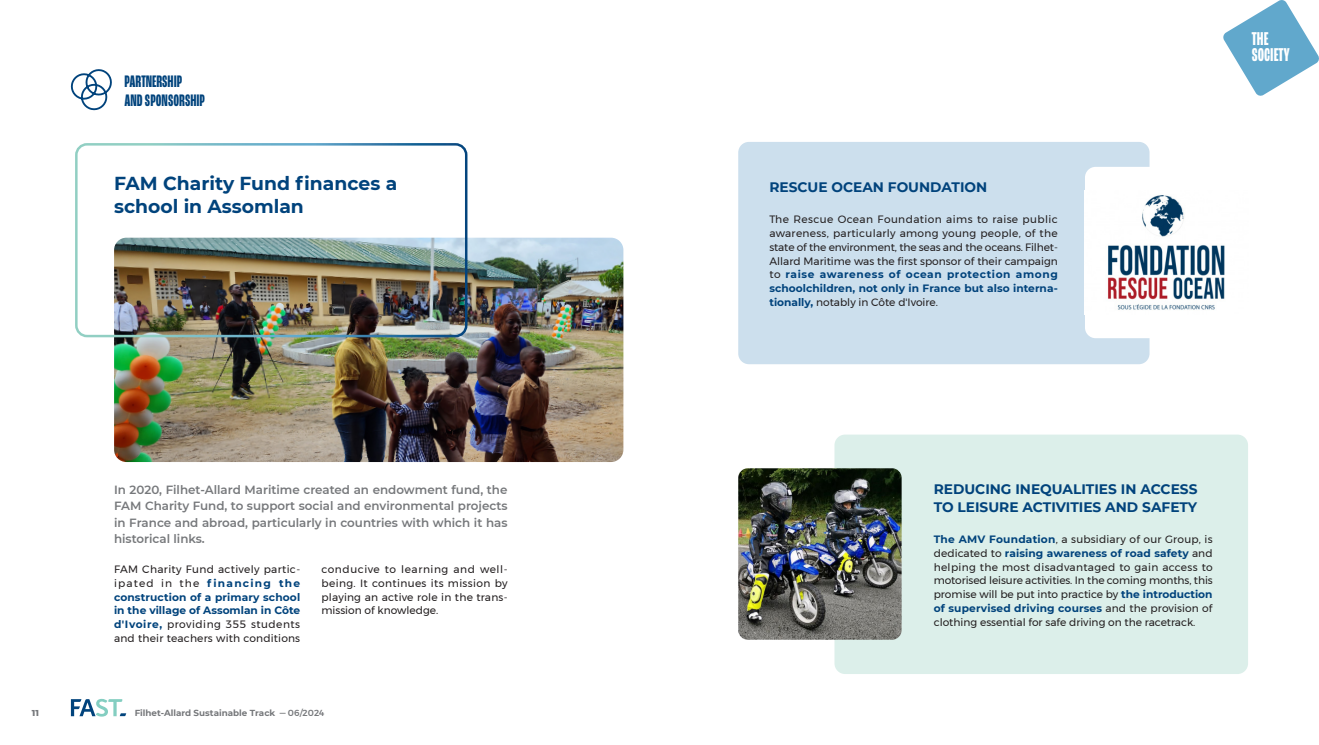
<style>
.page{position:relative;width:1319px;height:745px;background:#fff}
.page>*{position:absolute;margin:0;border:0;box-sizing:border-box;transform-origin:0 0}
.Grand_Titre{font:700 19.5px "FONTSPRINGDEMO Roc Grotesk Compressed";color:#fff}
.titre_brève{font:700 18.75px/23.8px "Montserrat";color:#01437c}
.Grand_Titre-2{font:700 17.5px/18.8px "FONTSPRINGDEMO Roc Grotesk Compressed";color:#01437c}
.Titre_encadré{font:700 13.75px/17.5px "Montserrat";color:#01437c}
.chapo_de_brève{font:600 11.88px/16.2px "Montserrat";color:#76787b;text-align:justify}
.BODY{font:10.62px/13.8px "Montserrat";color:#231f20;text-align:justify}
.t1{font:700 8.75px "Montserrat";color:#76787b}
.t2{font:800 8.75px "Montserrat";color:#76787b}
.s1{font-weight:700;color:#01437c}
.s2{font-weight:500}
</style>
<div class="page">
<svg style="left:71px;top:698px;width:55px;height:18px"></svg>
<div style="left:738px;top:142px;width:411px;height:222px;background:#ccdfed;border-radius:11px"></div>
<div style="left:1084px;top:167px;width:163px;height:171px;background:#fff;border-radius:11px"></div>
<img style="left:1107px;top:195px;width:118px;height:115px">
<svg style="left:1223px;top:0;width:95px;height:96px"></svg>
<svg style="left:70px;top:69px;width:42px;height:42px"></svg>
<div style="left:834px;top:434px;width:413px;height:239px;background:#dcefea;border-radius:11px"></div>
<img style="left:738px;top:468px;width:163px;height:171px">
<img style="left:114px;top:237px;width:509px;height:224px">
<div style="left:75px;top:143px;width:392px;height:194px;border:2px solid #fff;border-radius:11px"></div>
<p class="Grand_Titre-2" style="left:124px;top:74px;width:82px">PARTNERSHIP<br>AND SPONSORSHIP</p>
<p class="titre_brève" style="left:114px;top:170px;width:284px">FAM Charity Fund finances a school in Assomlan</p>
<p class="Titre_encadré" style="left:769px;top:177px;width:219px">RESCUE OCEAN FOUNDATION</p>
<p class="BODY" style="left:769px;top:212px;width:290px">The Rescue Ocean Foundation aims to raise public awareness, particularly among young people, of the state of the environment, the seas and the oceans. Filhet-Allard Maritime was the first sponsor of their campaign to <span class="s1">raise awareness of ocean protection among schoolchildren, not only in France but also interna&shy;tionally,</span> notably in Côte d'Ivoire.</p>
<p class="Grand_Titre" style="left:1251px;top:32px;width:18px">THE</p>
<p class="Grand_Titre" style="left:1251px;top:48px;width:40px">SOCIETY</p>
<p class="chapo_de_brève" style="left:114px;top:481px;width:395px">In 2020, Filhet-Allard Maritime created an endowment fund, the FAM Charity Fund, to support social and environmental projects in France and abroad, particularly in countries with which it has historical links.</p>
<p class="Titre_encadré" style="left:933px;top:479px;width:265px">REDUCING INEQUALITIES IN ACCESS<br>TO LEISURE ACTIVITIES AND SAFETY</p>
<p class="BODY" style="left:933px;top:532px;width:280px"><span class="s1">The AMV Foundation</span>, a subsidiary of our Group, is dedicated to <span class="s1">raising awareness of road safety</span> and helping the most disadvantaged to gain access to motorised leisure activities. In the coming months, this promise will be put into practice by <span class="s1">the introduction of supervised driving courses</span> and the provision of clothing essential for safe driving on the racetrack.</p>
<p class="BODY" style="left:114px;top:562px;width:188px">FAM Charity Fund actively partic&shy;ipated in the <span class="s1">financing the construction of a primary school in the village of Assomlan in Côte d'Ivoire,</span> providing 355 students and their teachers with conditions</p>
<p class="BODY" style="left:321px;top:562px;width:188px">conducive to learning and well&shy;being. It continues its mission by playing an active role in the trans&shy;mission of knowledge.</p>
<p class="t2" style="left:32px;top:706px;width:9px">11</p>
<p class="t1" style="left:135px;top:706px;width:191px">Filhet-Allard Sustainable Track <span class="s2">— 06/2024</span></p>
</div>
